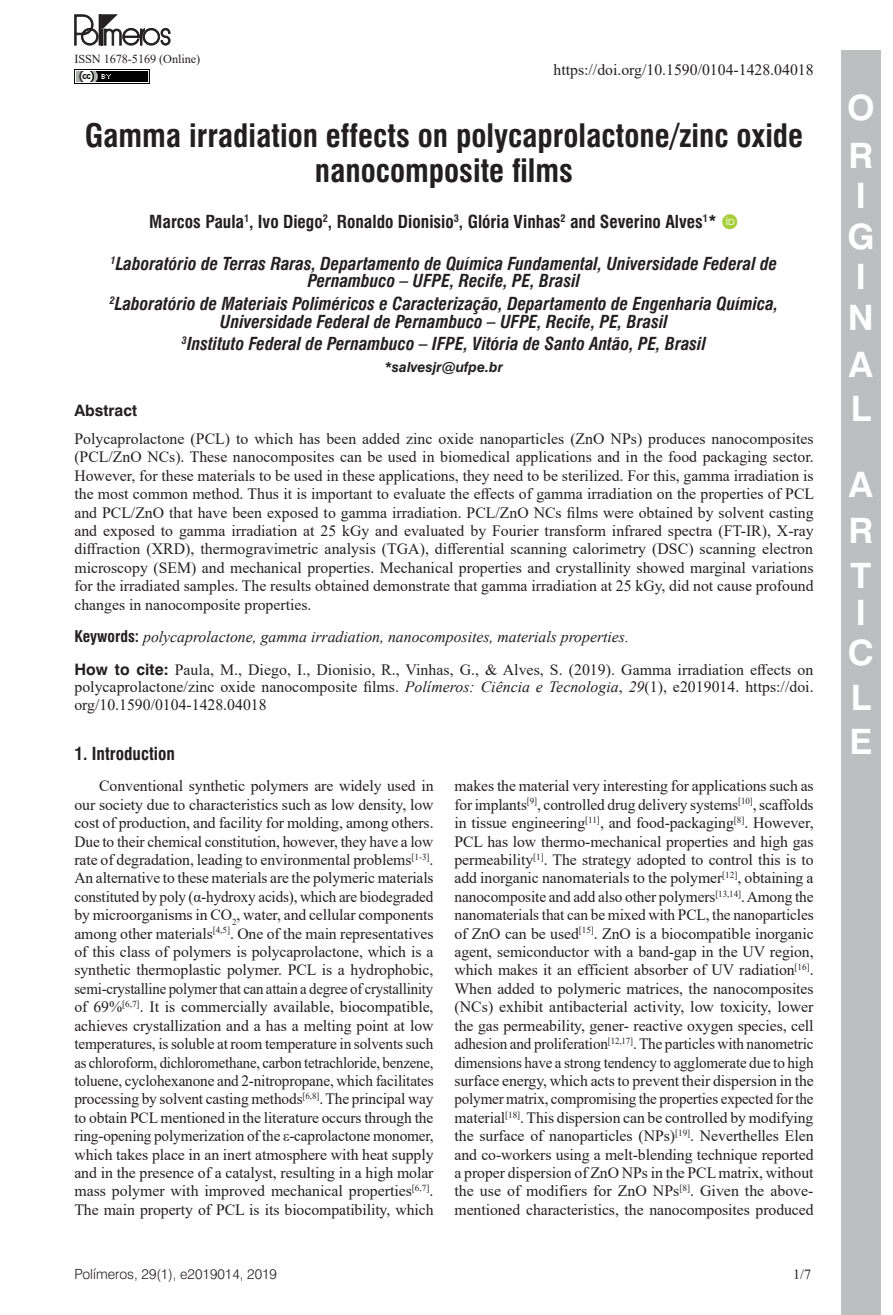
<style>
.page{position:relative;width:893px;height:1315px;background:#fff}
.page>*{position:absolute;margin:0;border:0;box-sizing:border-box;transform-origin:0 0}
.t1{font:700 35px/40.6px "Swiss 721 BT";color:#fff}
.ArticleTitle{font:700 condensed 31.5px/35px "Swiss 721 BT";color:#231f20;text-align:center}
.Affiliations{font:italic 700 condensed 17.5px/17.5px "Swiss 721 BT";color:#231f20;text-align:center}
.Authors{font:700 condensed 17.5px "Swiss 721 BT";color:#231f20}
.Heading1Alt{font:700 condensed 17.5px "Swiss 721 BT";color:#231f20}
.Paragraph{font:15.75px/18.4px "Times New Roman";letter-spacing:-.005em;color:#231f20;text-align:justify}
.Abstract{font:15.75px/18.4px "Times New Roman";color:#231f20;text-align:justify}
.HowToCite{font:15.75px/17.5px "Times New Roman";color:#231f20;text-align:justify}
.Keywords{font:italic 15.75px "Times New Roman";color:#231f20}
.AbstractTitle{font:700 15.75px "Swiss 721 BT";color:#231f20}
.t2{font:300 14px "Swiss 721 BT";color:#231f20}
.Correspondence{font:italic 700 14px "Swiss 721 BT";color:#231f20}
.t3{font:14px "Times New Roman";color:#231f20}
.t4{font:12.25px "Times New Roman";letter-spacing:-.005em;color:#231f20}
.s1{font-family:"Swiss 721 BT";font-weight:700;font-style:normal;font-stretch:condensed}
.s2{font-family:"Swiss 721 BT";font-weight:700}
.s3{font-style:italic}
</style>
<div class="page">
<div style="left:841px;top:50px;width:40px;height:1265px;background:#bcbec0"></div>
<img style="left:74px;top:69px;width:76px;height:15px">
<svg style="left:75px;top:15px;width:95px;height:30px"></svg>
<p class="t4" style="left:74px;top:50px;width:127px">ISSN 1678-5169 (Online)</p>
<p class="Paragraph" style="left:554px;top:60px;width:262px">https://doi.org/10.1590/0104-1428.04018</p>
<p class="ArticleTitle" style="left:85px;top:118px;width:720px">Gamma irradiation effects on polycaprolactone/zinc oxide nanocomposite films</p>
<p class="Authors" style="left:149px;top:211px;width:569px">Marcos Paula<sup>1</sup>, Ivo Diego<sup>2</sup>, Ronaldo Dionisio<sup>3</sup>, Glória Vinhas<sup>2</sup> and Severino Alves<sup>1</sup>*</p>
<p class="Affiliations" style="left:111px;top:255px;width:668px"><sup>1</sup>Laboratório de Terras Raras, Departamento de Química Fundamental, Universidade Federal de<br>Pernambuco – UFPE, Recife, PE, Brasil</p>
<p class="Affiliations" style="left:110px;top:295px;width:670px"><sup>2</sup>Laboratório de Materiais Poliméricos e Caracterização, Departamento de Engenharia Química,<br>Universidade Federal de Pernambuco – UFPE, Recife, PE, Brasil</p>
<p class="Affiliations" style="left:182px;top:335px;width:526px"><sup>3</sup>Instituto Federal de Pernambuco – IFPE, Vitória de Santo Antão, PE, Brasil</p>
<p class="Correspondence" style="left:385px;top:358px;width:120px">*salvesjr@ufpe.br</p>
<p class="AbstractTitle" style="left:74px;top:400px;width:64px">Abstract</p>
<p class="Abstract" style="left:74px;top:429px;width:741px">Polycaprolactone (PCL) to which has been added zinc oxide nanoparticles (ZnO NPs) produces nanocomposites (PCL/ZnO NCs). These nanocomposites can be used in biomedical applications and in the food packaging sector.<br>However, for these materials to be used in these applications, they need to be sterilized. For this, gamma irradiation is the most common method. Thus it is important to evaluate the effects of gamma irradiation on the properties of PCL and PCL/ZnO that have been exposed to gamma irradiation. PCL/ZnO NCs films were obtained by solvent casting and exposed to gamma irradiation at 25 kGy and evaluated by Fourier transform infrared spectra (FT-IR), X-ray diffraction (XRD), thermogravimetric analysis (TGA), differential scanning calorimetry (DSC) scanning electron microscopy (SEM) and mechanical properties. Mechanical properties and crystallinity showed marginal variations for the irradiated samples. The results obtained demonstrate that gamma irradiation at 25 kGy, did not cause profound changes in nanocomposite properties.</p>
<p class="Keywords" style="left:74px;top:626px;width:556px"><span class="s1">Keywords:</span> polycaprolactone, gamma irradiation, nanocomposites, materials properties.</p>
<p class="HowToCite" style="left:74px;top:660px;width:741px"><span class="s2">How to cite:</span> Paula, M., Diego, I., Dionisio, R., Vinhas, G., &amp; Alves, S. (2019). Gamma irradiation effects on polycaprolactone/zinc oxide nanocomposite films. <span class="s3">Polímeros: Ciência e Tecnologia</span>, <span class="s3">29</span>(1), e2019014. https://doi. org/10.1590/0104-1428.04018</p>
<p class="Heading1Alt" style="left:74px;top:743px;width:102px">1. Introduction</p>
<p class="Paragraph" style="left:74px;top:776px;width:361px;text-indent:25px">Conventional synthetic polymers are widely used in our society due to characteristics such as low density, low cost of production, and facility for molding, among others.<br>Due to their chemical constitution, however, they have a low rate of degradation, leading to environmental problems<sup>[1-3]</sup>.<br>An alternative to these materials are the polymeric materials constituted by poly (α-hydroxy acids), which are biodegraded by microorganisms in CO<sub>2</sub>, water, and cellular components among other materials<sup>[4,5]</sup>. One of the main representatives of this class of polymers is polycaprolactone, which is a synthetic thermoplastic polymer. PCL is a hydrophobic, semi‑crystalline polymer that can attain a degree of crystallinity of 69%<sup>[6,7]</sup>. It is commercially available, biocompatible, achieves crystallization and a has a melting point at low temperatures, is soluble at room temperature in solvents such as chloroform, dichloromethane, carbon tetrachloride, benzene, toluene, cyclohexanone and 2-nitropropane, which facilitates processing by solvent casting methods<sup>[6,8]</sup>. The principal way to obtain PCL mentioned in the literature occurs through the ring-opening polymerization of the ε-caprolactone monomer, which takes place in an inert atmosphere with heat supply and in the presence of a catalyst, resulting in a high molar mass polymer with improved mechanical properties<sup>[6,7]</sup>.<br>The main property of PCL is its biocompatibility, which</p>
<p class="Paragraph" style="left:454px;top:776px;width:361px">makes the material very interesting for applications such as for implants<sup>[9]</sup>, controlled drug delivery systems<sup>[10]</sup>, scaffolds in tissue engineering<sup>[11]</sup>, and food-packaging<sup>[8]</sup>. However, PCL has low thermo-mechanical properties and high gas permeability<sup>[1]</sup>. The strategy adopted to control this is to add inorganic nanomaterials to the polymer<sup>[12]</sup>, obtaining a nanocomposite and add also other polymers<sup>[13,14]</sup>. Among the nanomaterials that can be mixed with PCL, the nanoparticles of ZnO can be used<sup>[15]</sup>. ZnO is a biocompatible inorganic agent, semiconductor with a band-gap in the UV region, which makes it an efficient absorber of UV radiation<sup>[16]</sup>.<br>When added to polymeric matrices, the nanocomposites (NCs) exhibit antibacterial activity, low toxicity, lower the gas permeability, gener- reactive oxygen species, cell adhesion and proliferation<sup>[12,17]</sup>. The particles with nanometric dimensions have a strong tendency to agglomerate due to high surface energy, which acts to prevent their dispersion in the polymer matrix, compromising the properties expected for the material<sup>[18]</sup>. This dispersion can be controlled by modifying the surface of nanoparticles (NPs)<sup>[19]</sup>. Neverthelles Elen and co-workers using a melt-blending technique reported a proper dispersion of ZnO NPs in the PCL matrix, without the use of modifiers for ZnO NPs<sup>[8]</sup>. Given the above&shy;mentioned characteristics, the nanocomposites produced</p>
<p class="t2" style="left:74px;top:1265px;width:204px">Polímeros, 29(1), e2019014, 2019</p>
<p class="t3" style="left:793px;top:1264px;width:19px">1/7</p>
<h1 class="t1" style="left:847px;top:83px;width:29px;line-height:48.1px">O<br>O</h1>
<h1 class="t1" style="left:847px;top:175px;width:29px">O<br>O<br>O<br>O</h1>
<h1 class="t1" style="left:849px;top:342px;width:26px;line-height:44.1px">O<br>O</h1>
<h1 class="t1" style="left:848px;top:461px;width:26px;line-height:45.5px;text-align:justify">O O O</h1>
<h1 class="t1" style="left:848px;top:592px;width:28px;line-height:40.1px">O<br>O</h1>
<h1 class="t1" style="left:849px;top:676px;width:24px;line-height:43.4px">O<br>O</h1>
</div>
